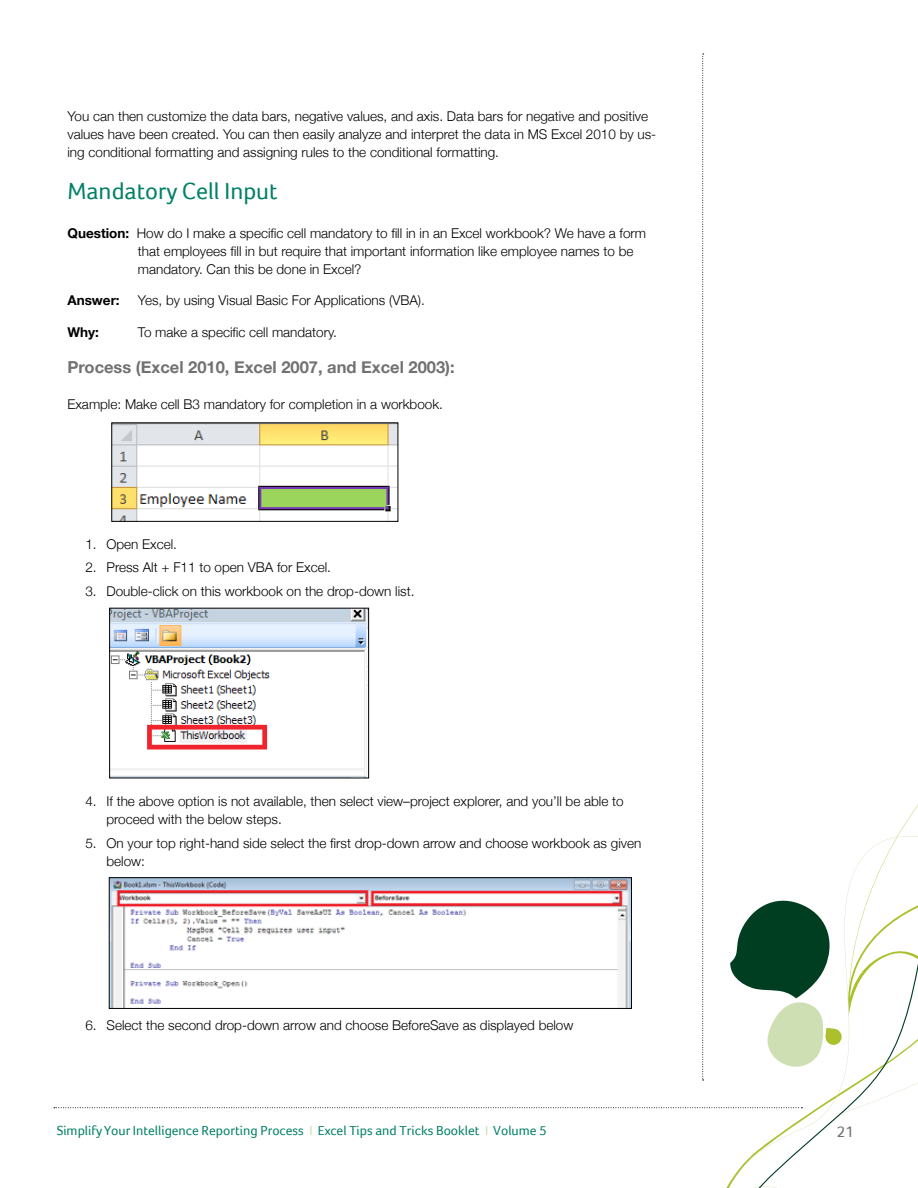
<style>
.page{position:relative;width:918px;height:1188px;background:#fff}
.page>*{position:absolute;margin:0;border:0;box-sizing:border-box;transform-origin:0 0}
.t1{font:24px "Foco";color:#008066}
.t2{font:700 16.5px "Helvetica Neue";color:#717073}
.t3{font:15.75px "Foco";color:#717073}
.t4{font:300 13.5px/18px "Helvetica Neue";color:#000}
.t5{font:13.5px "Foco";color:#008066}
.t6{font:700 13.5px "Helvetica Neue";color:#000}
.s1{font-weight:700}
.s2{color:#cee0b3}
</style>
<div class="page">
<svg style="left:692px;top:769px;width:226px;height:419px"></svg>
<img style="left:113px;top:424px;width:283px;height:96px">
<div style="left:111px;top:422px;width:287px;height:100px;border:1px solid #000"></div>
<img style="left:111px;top:610px;width:256px;height:166px">
<div style="left:109px;top:608px;width:260px;height:170px;border:1px solid #000"></div>
<img style="left:111px;top:879px;width:519px;height:128px">
<div style="left:109px;top:877px;width:523px;height:132px;border:1px solid #000"></div>
<p class="t4" style="left:67px;top:107px;width:590px">You can then customize the data bars, negative values, and axis. Data bars for negative and positive values have been created. You can then easily analyze and interpret the data in MS Excel 2010 by us&shy;ing conditional formatting and assigning rules to the conditional formatting.</p>
<h1 class="t1" style="left:67px;top:177px;width:212px">Mandatory Cell Input</h1>
<p class="t4" style="left:138px;top:224px;width:510px;text-indent:-70px"><span class="s1">Question:</span> How do I make a specific cell mandatory to fill in in an Excel workbook? We have a form that employees fill in but require that important information like employee names to be mandatory. Can this be done in Excel?</p>
<p class="t6" style="left:67px;top:292px;width:54px">Answer:</p>
<p class="t4" style="left:138px;top:291px;width:288px">Yes, by using Visual Basic For Applications (VBA).</p>
<p class="t6" style="left:67px;top:323px;width:33px">Why:</p>
<p class="t4" style="left:138px;top:323px;width:200px">To make a specific cell mandatory.</p>
<p class="t2" style="left:67px;top:357px;width:389px">Process (Excel 2010, Excel 2007, and Excel 2003):</p>
<p class="t4" style="left:67px;top:395px;width:377px">Example: Make cell B3 mandatory for completion in a workbook.</p>
<p class="t4" style="left:85px;top:535px;width:93px">1. Open Excel.</p>
<p class="t4" style="left:85px;top:558px;width:247px">2. Press Alt + F11 to open VBA for Excel.</p>
<p class="t4" style="left:85px;top:582px;width:331px">3. Double-click on this workbook on the drop-down list.</p>
<p class="t4" style="left:106px;top:792px;width:519px;text-indent:-21px">4. If the above option is not available, then select view–project explorer, and you’ll be able to proceed with the below steps.</p>
<p class="t4" style="left:106px;top:834px;width:536px;text-indent:-21px">5. On your top right-hand side select the first drop-down arrow and choose workbook as given below:</p>
<p class="t4" style="left:85px;top:1015px;width:489px">6. Select the second drop-down arrow and choose BeforeSave as displayed below</p>
<p class="t5" style="left:57px;top:1123px;width:492px">Simplify Your Intelligence Reporting Process <span class="s2">I</span> Excel Tips and Tricks Booklet <span class="s2">I</span> Volume 5</p>
<p class="t3" style="left:837px;top:1122px;width:19px">21</p>
</div>
